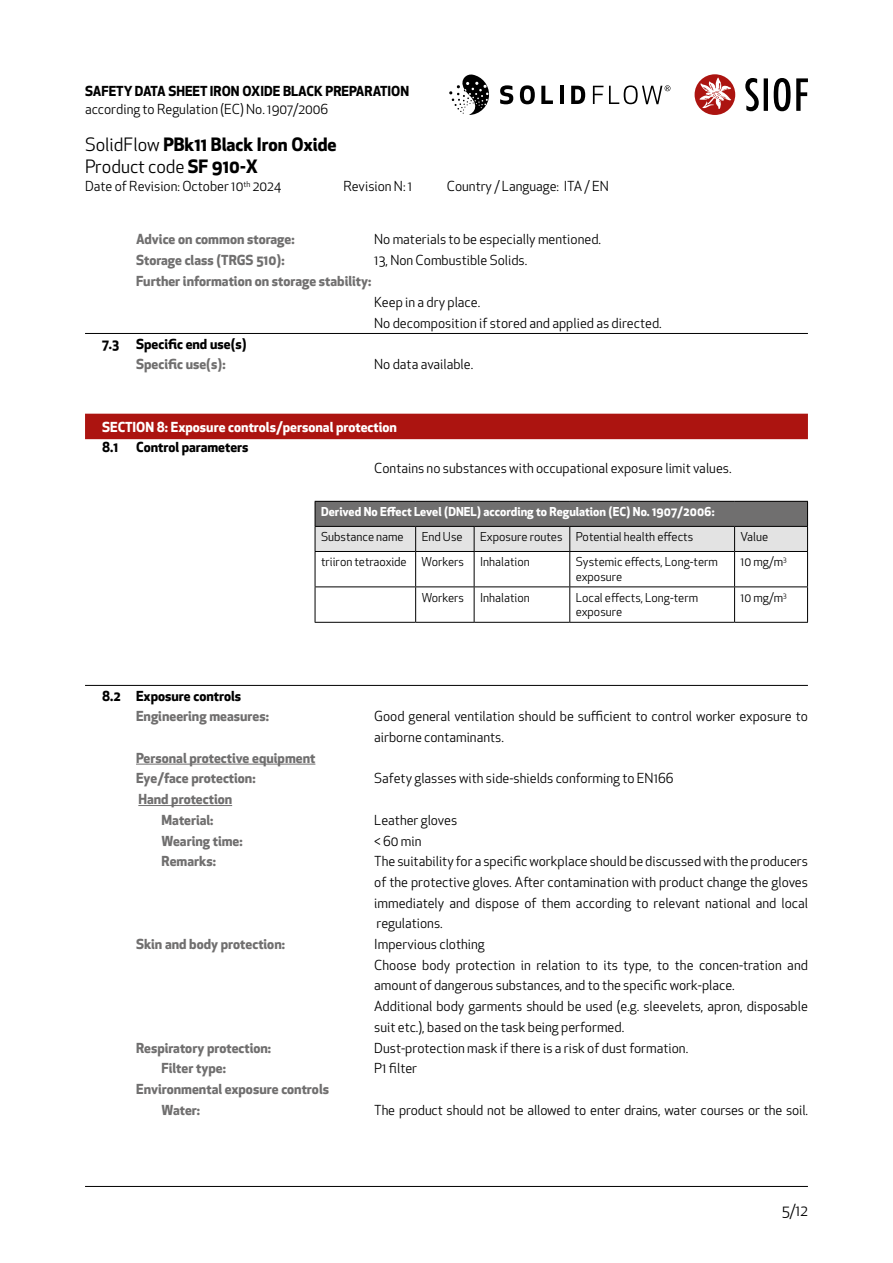
<style>
.page{position:relative;width:893px;height:1263px;background:#fff}
.page>*{position:absolute;margin:0;border:0;box-sizing:border-box;transform-origin:0 0}
.t1{font:700 18px/22.5px "Apex New";color:#000}
.t2{font:15px "Apex New";color:#000}
.t3{font:13.5px/20.7px "Apex New";color:#000}
.t4{font:700 13.5px/20.7px "Apex New";color:#706f6f}
.t5{font:700 13.5px "Apex New";color:#000}
.t6{font:700 13.5px "Apex New";color:#fff}
.t7{font:12px/14.4px "Apex New";color:#000}
.t8{font:700 12px "Apex New";color:#fff}
.s1{font-weight:400}
</style>
<div class="page">
<hr style="left:85px;top:1186px;width:723px;height:1px;background:#000">
<hr style="left:85px;top:333px;width:723px;height:1px;background:#000">
<div style="left:85px;top:414px;width:723px;height:25px;background:#ac1410"></div>
<hr style="left:85px;top:685px;width:723px;height:1px;background:#000">
<hr style="left:136px;top:764px;width:179px;height:1px;background:#706f6f">
<hr style="left:138px;top:805px;width:94px;height:1px;background:#706f6f">
<hr style="left:315px;top:501px;width:101px;height:1px;background:#000">
<hr style="left:416px;top:501px;width:58px;height:1px;background:#000">
<hr style="left:474px;top:501px;width:96px;height:1px;background:#000">
<hr style="left:570px;top:501px;width:165px;height:1px;background:#000">
<hr style="left:735px;top:501px;width:73px;height:1px;background:#000">
<svg style="left:315px;top:502px;width:493px;height:49px;background:#a4a4a4"></svg>
<hr style="left:315px;top:551px;width:101px;height:1px;background:#000">
<hr style="left:315px;top:552px;width:1px;height:34px;background:#000">
<hr style="left:416px;top:551px;width:58px;height:1px;background:#000">
<hr style="left:415px;top:552px;width:1px;height:34px;background:#000">
<hr style="left:474px;top:551px;width:96px;height:1px;background:#000">
<hr style="left:474px;top:552px;width:1px;height:34px;background:#000">
<hr style="left:570px;top:551px;width:165px;height:1px;background:#000">
<hr style="left:569px;top:552px;width:1px;height:34px;background:#000">
<hr style="left:735px;top:551px;width:73px;height:1px;background:#000">
<hr style="left:734px;top:552px;width:1px;height:34px;background:#000">
<hr style="left:807px;top:552px;width:1px;height:34px;background:#000">
<hr style="left:315px;top:586px;width:101px;height:1px;background:#000">
<hr style="left:315px;top:587px;width:1px;height:35px;background:#000">
<hr style="left:416px;top:586px;width:58px;height:1px;background:#000">
<hr style="left:415px;top:587px;width:1px;height:35px;background:#000">
<hr style="left:474px;top:586px;width:96px;height:1px;background:#000">
<hr style="left:474px;top:587px;width:1px;height:35px;background:#000">
<hr style="left:570px;top:586px;width:165px;height:1px;background:#000">
<hr style="left:569px;top:587px;width:1px;height:35px;background:#000">
<hr style="left:735px;top:586px;width:73px;height:1px;background:#000">
<hr style="left:734px;top:587px;width:1px;height:35px;background:#000">
<hr style="left:807px;top:587px;width:1px;height:35px;background:#000">
<hr style="left:315px;top:622px;width:101px;height:1px;background:#000">
<hr style="left:416px;top:622px;width:58px;height:1px;background:#000">
<hr style="left:474px;top:622px;width:96px;height:1px;background:#000">
<hr style="left:570px;top:622px;width:165px;height:1px;background:#000">
<hr style="left:735px;top:622px;width:73px;height:1px;background:#000">
<div style="left:695px;top:74px;width:40px;height:41px;background:#ac1410;border-radius:50%"></div>
<svg style="left:699px;top:78px;width:32px;height:31px"></svg>
<svg style="left:745px;top:78px;width:63px;height:33px"></svg>
<svg style="left:449px;top:74px;width:40px;height:41px"></svg>
<svg style="left:500px;top:85px;width:13px;height:19px"></svg>
<svg style="left:520px;top:85px;width:15px;height:19px"></svg>
<svg style="left:541px;top:86px;width:12px;height:18px"></svg>
<svg style="left:560px;top:86px;width:3px;height:18px"></svg>
<svg style="left:571px;top:86px;width:14px;height:18px"></svg>
<svg style="left:593px;top:86px;width:10px;height:18px"></svg>
<svg style="left:609px;top:85px;width:61px;height:19px"></svg>
<p class="t5" style="left:85px;top:81px;width:326px">SAFETY DATA SHEET IRON OXIDE BLACK PREPARATION</p>
<p class="t3" style="left:85px;top:98px;width:245px">according to Regulation (EC) No. 1907/2006</p>
<h1 class="t1" style="left:85px;top:132px;width:253px"><span class="s1">SolidFlow</span> PBk11 Black Iron Oxide<br><span class="s1">Product code</span> SF 910-X</h1>
<p class="t3" style="left:85px;top:176px;width:198px">Date of Revision: October 10<sup>th</sup> 2024</p>
<p class="t3" style="left:343px;top:176px;width:70px">Revision N: 1</p>
<p class="t3" style="left:447px;top:176px;width:164px">Country / Language: ITA / EN</p>
<p class="t4" style="left:136px;top:228px;width:160px">Advice on common storage:</p>
<p class="t3" style="left:374px;top:229px;width:228px">No materials to be especially mentioned.</p>
<p class="t4" style="left:136px;top:249px;width:150px">Storage class (TRGS 510):</p>
<p class="t3" style="left:374px;top:250px;width:155px">13, Non Combustible Solids.</p>
<p class="t4" style="left:136px;top:270px;width:237px">Further information on storage stability:</p>
<p class="t3" style="left:374px;top:292px;width:289px">Keep in a dry place.<br>No decomposition if stored and applied as directed.</p>
<p class="t5" style="left:102px;top:334px;width:146px">7.3 Specific end use(s)</p>
<p class="t4" style="left:136px;top:354px;width:91px">Specific use(s):</p>
<p class="t3" style="left:374px;top:354px;width:101px">No data available.</p>
<p class="t6" style="left:102px;top:417px;width:296px">SECTION 8: Exposure controls/personal protection</p>
<p class="t5" style="left:102px;top:437px;width:18px">8.1</p>
<p class="t5" style="left:136px;top:437px;width:114px">Control parameters</p>
<p class="t3" style="left:374px;top:458px;width:359px">Contains no substances with occupational exposure limit values.</p>
<p class="t8" style="left:321px;top:503px;width:395px">Derived No Effect Level (DNEL) according to Regulation (EC) No. 1907/2006:</p>
<p class="t7" style="left:321px;top:530px;width:84px">Substance name</p>
<p class="t7" style="left:422px;top:530px;width:42px">End Use</p>
<p class="t7" style="left:480px;top:530px;width:215px">Exposure routes Potential health effects</p>
<p class="t7" style="left:741px;top:530px;width:29px">Value</p>
<p class="t7" style="left:321px;top:555px;width:145px">triiron tetraoxide Workers</p>
<p class="t7" style="left:480px;top:555px;width:51px">Inhalation</p>
<p class="t7" style="left:576px;top:555px;width:144px">Systemic effects, Long-term exposure</p>
<p class="t7" style="left:741px;top:555px;width:48px">10 mg/m<sup>3</sup></p>
<p class="t7" style="left:422px;top:590px;width:44px">Workers</p>
<p class="t7" style="left:480px;top:590px;width:51px">Inhalation</p>
<p class="t7" style="left:576px;top:590px;width:124px">Local effects, Long-term exposure</p>
<p class="t7" style="left:741px;top:590px;width:48px">10 mg/m<sup>3</sup></p>
<p class="t5" style="left:102px;top:686px;width:141px">8.2 Exposure controls</p>
<p class="t4" style="left:136px;top:705px;width:134px">Engineering measures:</p>
<p class="t3" style="left:374px;top:706px;width:435px">Good general ventilation should be sufficient to control worker exposure to airborne contaminants.</p>
<p class="t4" style="left:136px;top:747px;width:181px">Personal protective equipment<br>Eye/face protection:</p>
<p class="t3" style="left:374px;top:768px;width:301px">Safety glasses with side-shields conforming to EN166</p>
<p class="t4" style="left:138px;top:788px;width:95px;text-align:center">Hand protection<br>Material:</p>
<p class="t3" style="left:374px;top:810px;width:85px">Leather gloves</p>
<p class="t4" style="left:162px;top:830px;width:83px">Wearing time:</p>
<p class="t3" style="left:374px;top:830px;width:49px">&lt; 60 min</p>
<p class="t4" style="left:162px;top:850px;width:56px">Remarks:</p>
<p class="t3" style="left:374px;top:851px;width:435px;text-align:justify">The suitability for a specific workplace should be discussed with the producers of the protective gloves. After contamination with product change the gloves immediately and dispose of them according to relevant national and local regulations.</p>
<p class="t4" style="left:136px;top:933px;width:150px">Skin and body protection:</p>
<p class="t3" style="left:374px;top:934px;width:435px">Impervious clothing<br>Choose body protection in relation to its type, to the concen-tration and amount of dangerous substances, and to the specific work-place.<br>Additional body garments should be used (e.g. sleevelets, apron, disposable suit etc.), based on the task being performed.</p>
<p class="t4" style="left:136px;top:1037px;width:137px">Respiratory protection:</p>
<p class="t3" style="left:374px;top:1037px;width:315px">Dust-protection mask if there is a risk of dust formation.</p>
<p class="t4" style="left:162px;top:1057px;width:66px">Filter type:</p>
<p class="t3" style="left:374px;top:1058px;width:44px">P1 filter</p>
<p class="t4" style="left:162px;top:1078px;width:169px;text-indent:-26px">Environmental exposure controls<br>Water:</p>
<p class="t3" style="left:374px;top:1099px;width:435px">The product should not be allowed to enter drains, water courses or the soil.</p>
<p class="t2" style="left:782px;top:1201px;width:27px">5/12</p>
</div>
